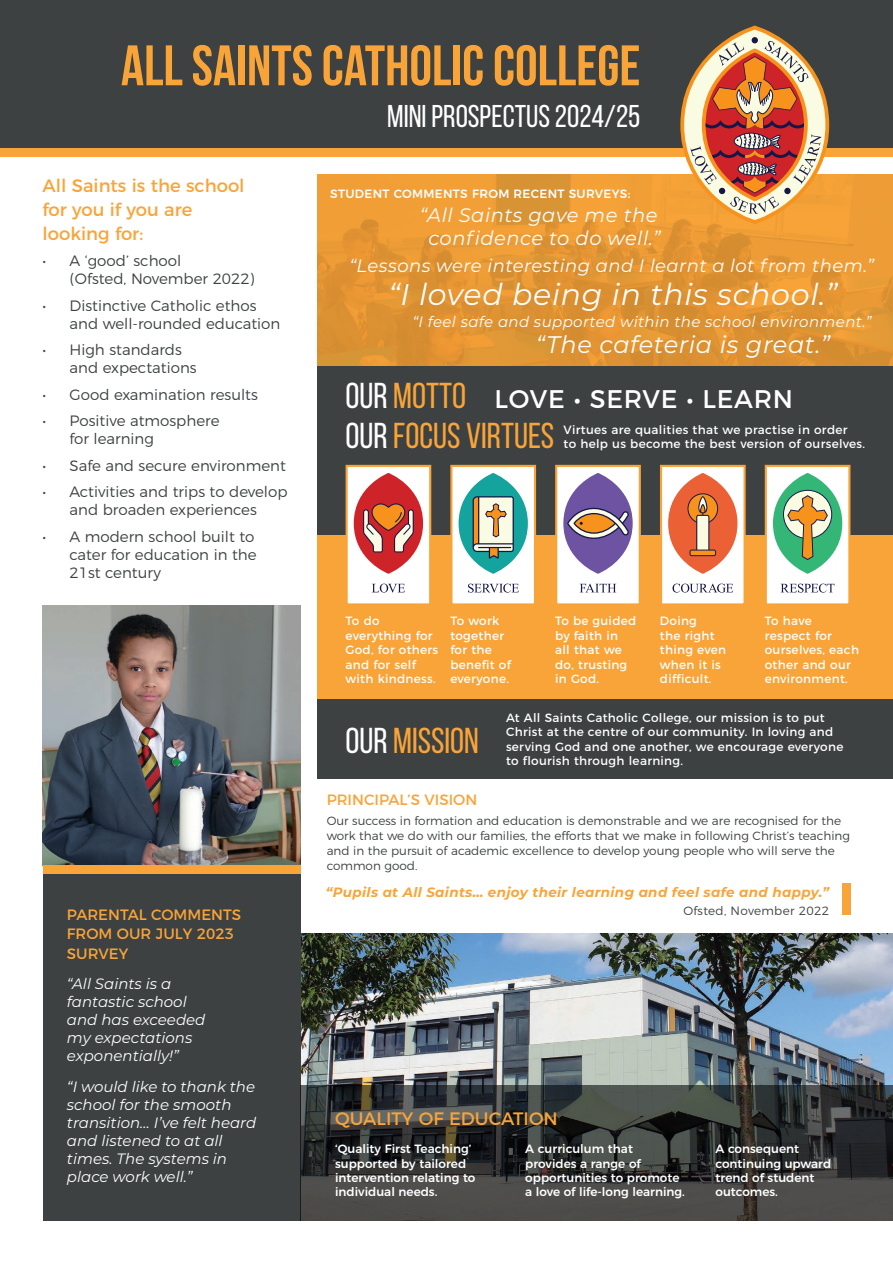
<style>
.page{position:relative;width:893px;height:1263px;background:#fff}
.page>*{position:absolute;margin:0;border:0;box-sizing:border-box;transform-origin:0 0}
.t1{font:700 57px "Bebas Neue";color:#f9a439}
.t2{font:36px "Bebas Neue";color:#f9a439}
.t3{font:31.5px "Bebas Neue";color:#fff}
.t4{font:italic 30px "Montserrat";letter-spacing:.025em;color:#fff}
.t5{font:25.5px "Montserrat";letter-spacing:.025em;color:#fff}
.t6{font:italic 24px "Montserrat";letter-spacing:.025em;color:#fff}
.t7{font:italic 19.5px/23.4px "Montserrat";letter-spacing:.025em;color:#fff;text-align:center}
.t8{font:18px/24px "Montserrat";color:#f9a439}
.t9{font:italic 18px "Montserrat";letter-spacing:.025em;color:#fff}
.t10{font:300 15px/18px "Montserrat";color:#3d4141}
.t11{font:italic 15px/18px "Montserrat";color:#fff}
.t12{font:15px/19.5px "Montserrat";color:#f9a439}
.t13{font:italic 15px "Montserrat";letter-spacing:.025em;color:#fff}
.t14{font:italic 700 13.5px "Montserrat";letter-spacing:.025em;color:#f9a439}
.t15{font:12px/14.4px "Montserrat";letter-spacing:.025em;color:#fff}
.t16{font:300 12px/15px "Montserrat";color:#3d4141}
.t17{font:500 12px/14.4px "Montserrat";color:#fff}
.t18{font:500 12px "Montserrat";letter-spacing:.025em;color:#fff}
.t19{font:300 12px "Montserrat";letter-spacing:.025em;color:#3d4141}
.s1{color:#fff}
</style>
<div class="page">
<img style="left:317px;top:174px;width:576px;height:193px">
<img style="left:43px;top:606px;width:257px;height:259px">
<img style="left:300px;top:934px;width:593px;height:151px">
<div style="left:43px;top:874px;width:257px;height:346px;background:#3d4141"></div>
<div style="left:317px;top:367px;width:576px;height:412px;background:#3d4141"></div>
<div style="left:0;top:0;width:893px;height:149px;background:#3d4141"></div>
<div style="left:0;top:149px;width:893px;height:8px;background:#f9a439"></div>
<div style="left:43px;top:865px;width:257px;height:9px;background:#f9a439"></div>
<svg style="left:680px;top:26px;width:149px;height:198px;background:#c58964"></svg>
<div style="left:317px;top:535px;width:576px;height:164px;background:#f9a439"></div>
<svg style="left:453px;top:468px;width:80px;height:134px;background:#b5d5ce"></svg>
<div style="left:450px;top:465px;width:86px;height:140px;border:2px solid #f9a439"></div>
<svg style="left:349px;top:468px;width:79px;height:134px;background:#e4a6a3"></svg>
<div style="left:346px;top:465px;width:85px;height:140px;border:2px solid #f9a439"></div>
<svg style="left:768px;top:468px;width:79px;height:134px;background:#bbd8bd"></svg>
<div style="left:765px;top:465px;width:85px;height:140px;border:2px solid #f9a439"></div>
<svg style="left:558px;top:468px;width:80px;height:134px;background:#c2b4cb"></svg>
<div style="left:555px;top:465px;width:86px;height:140px;border:2px solid #f9a439"></div>
<svg style="left:663px;top:468px;width:80px;height:134px;background:#eeb7a3"></svg>
<div style="left:660px;top:465px;width:86px;height:140px;border:2px solid #f9a439"></div>
<div style="left:842px;top:883px;width:8px;height:32px;background:#f9a439"></div>
<svg style="left:300px;top:1085px;width:593px;height:135px;background:#393a39"></svg>
<p class="t1" style="left:121px;top:34px;width:521px">ALL SAINTS CATHOLIC COLLEGE</p>
<p class="t3" style="left:387px;top:99px;width:255px">MINI PROSPECTUS 2024/25</p>
<p class="t8" style="left:43px;top:172px;width:204px">All Saints is the school for you if you are looking for:</p>
<p class="t10" style="left:70px;top:250px;width:186px;text-indent:-27px">• A ‘good’ school<br>(Ofsted, November 2022)</p>
<p class="t10" style="left:70px;top:295px;width:212px;text-indent:-27px">• Distinctive Catholic ethos and well-rounded education</p>
<p class="t10" style="left:70px;top:339px;width:129px;text-indent:-27px">• High standards and expectations</p>
<p class="t10" style="left:43px;top:384px;width:217px">• Good examination results</p>
<p class="t10" style="left:70px;top:410px;width:152px;text-indent:-27px">• Positive atmosphere for learning</p>
<p class="t10" style="left:43px;top:455px;width:245px">• Safe and secure environment</p>
<p class="t10" style="left:43px;top:481px;width:246px;text-align:center">• Activities and trips to develop and broaden experiences</p>
<p class="t10" style="left:70px;top:526px;width:189px;text-indent:-27px">• A modern school built to cater for education in the<br>21st century</p>
<p class="t18" style="left:330px;top:184px;width:302px">STUDENT COMMENTS FROM RECENT SURVEYS:</p>
<p class="t7" style="left:420px;top:203px;width:242px">“All Saints gave me the confidence to do well.”</p>
<p class="t9" style="left:349px;top:253px;width:526px">“Lessons were interesting and I learnt a lot from them.”</p>
<p class="t4" style="left:388px;top:274px;width:450px">“I loved being in this school.”</p>
<p class="t6" style="left:536px;top:328px;width:296px">“The cafeteria is great.”</p>
<p class="t13" style="left:412px;top:311px;width:461px">“I feel safe and supported within the school environment.”</p>
<p class="t2" style="left:346px;top:376px;width:122px"><span class="s1">OUR</span> MOTTO</p>
<p class="t5" style="left:495px;top:378px;width:300px">LOVE • SERVE • LEARN</p>
<p class="t2" style="left:346px;top:416px;width:210px"><span class="s1">OUR</span> FOCUS VIRTUES</p>
<p class="t15" style="left:564px;top:421px;width:303px">Virtues are qualities that we practise in order<br>to help us become the best version of ourselves.</p>
<p class="t15" style="left:346px;top:613px;width:94px">To do everything for<br>God, for others and for self with kindness.</p>
<p class="t15" style="left:450px;top:613px;width:62px">To work together for the benefit of everyone.</p>
<p class="t15" style="left:555px;top:613px;width:83px">To be guided by faith in<br>all that we do, trusting in God.</p>
<p class="t15" style="left:660px;top:613px;width:68px">Doing<br>the right thing even when it is difficult.</p>
<p class="t15" style="left:765px;top:613px;width:96px">To have respect for ourselves, each other and our environment.</p>
<p class="t2" style="left:346px;top:721px;width:135px"><span class="s1">OUR</span> MISSION</p>
<p class="t15" style="left:506px;top:709px;width:339px">At All Saints Catholic College, our mission is to put Christ at the centre of our community. In loving and serving God and one another, we encourage everyone to flourish through learning.</p>
<p class="t12" style="left:327px;top:789px;width:152px">PRINCIPAL’S VISION</p>
<p class="t16" style="left:327px;top:812px;width:525px">Our success in formation and education is demonstrable and we are recognised for the work that we do with our families, the efforts that we make in following Christ’s teaching and in the pursuit of academic excellence to develop young people who will serve the common good.</p>
<p class="t14" style="left:326px;top:882px;width:505px">“Pupils at All Saints… enjoy their learning and feel safe and happy.”</p>
<p class="t12" style="left:67px;top:903px;width:176px">PARENTAL COMMENTS</p>
<p class="t19" style="left:683px;top:902px;width:147px">Ofsted, November 2022</p>
<p class="t12" style="left:67px;top:923px;width:168px">FROM OUR JULY 2023<br>SURVEY</p>
<p class="t11" style="left:67px;top:974px;width:140px">“All Saints is a fantastic school and has exceeded my expectations exponentially!”</p>
<p class="t11" style="left:67px;top:1077px;width:191px">“I would like to thank the school for the smooth transition… I’ve felt heard and listened to at all times. The systems in place work well.”</p>
<p class="t8" style="left:335px;top:1105px;width:224px">QUALITY OF EDUCATION</p>
<p class="t17" style="left:335px;top:1141px;width:142px">‘Quality First Teaching’ supported by tailored intervention relating to individual needs.</p>
<p class="t17" style="left:525px;top:1141px;width:161px">A curriculum that provides a range of opportunities to promote a love of life-long learning.</p>
<p class="t17" style="left:715px;top:1141px;width:117px">A consequent continuing upward trend of student outcomes.</p>
</div>
